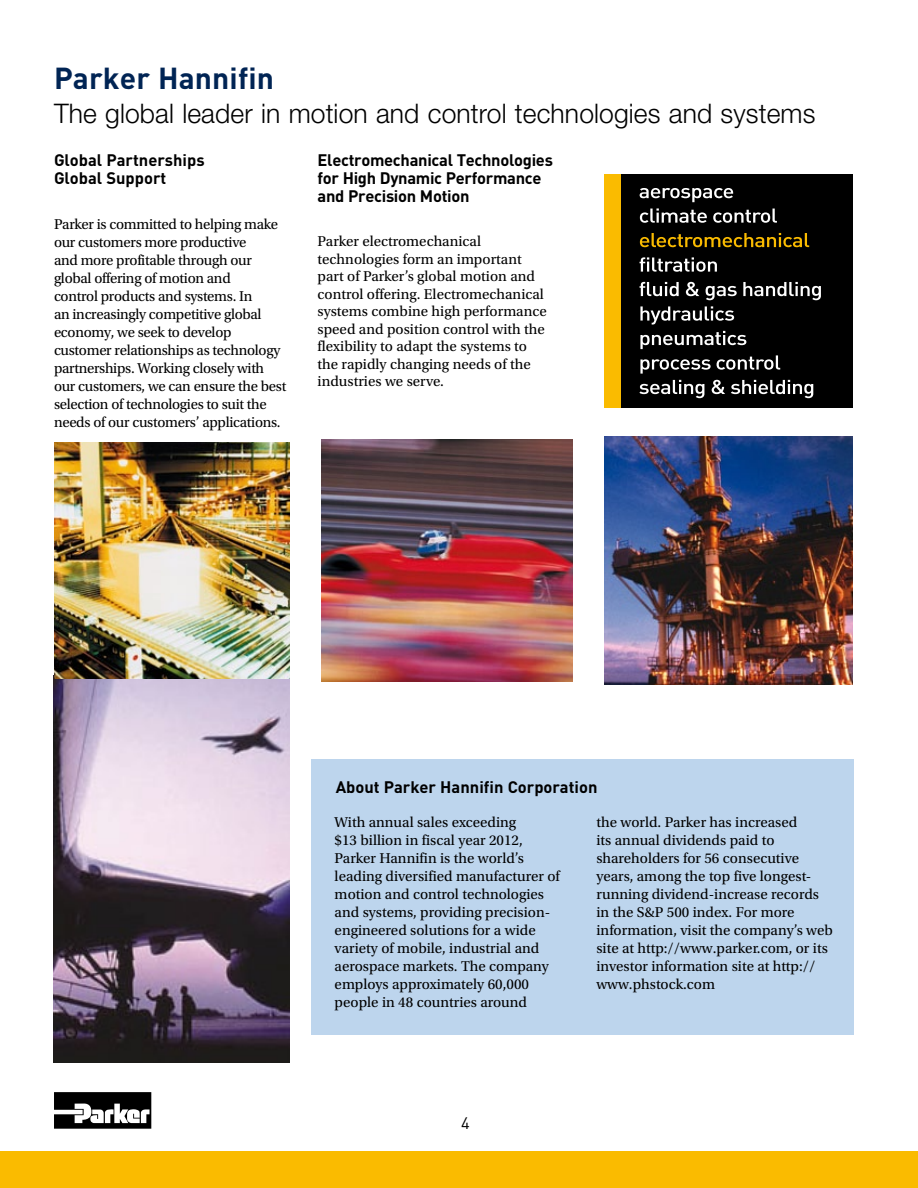
<style>
.page{position:relative;width:918px;height:1188px;background:#fff}
.page>*{position:absolute;margin:0;border:0;box-sizing:border-box;transform-origin:0 0}
.t1{font:700 30px "DINOT";letter-spacing:.005em;color:#002454}
.t2{font:300 27px "Helvetica Neue LT Std";letter-spacing:.005em;color:#000}
.t3{font:700 16.5px/18px "DINOT";letter-spacing:-.02em;color:#000}
.t4{font:700 16.5px/18px "DINOT";color:#000}
.t5{font:16.5px "DINOT";color:#000}
.t6{font:15px/18px "Utopia Std";color:#000}
.t7{font:15px/18px "Utopia Std";letter-spacing:-.02em;color:#000}
</style>
<div class="page">
<svg style="left:54px;top:1092px;width:97px;height:37px"></svg>
<img style="left:54px;top:678px;width:235px;height:384px">
<img style="left:54px;top:443px;width:235px;height:235px">
<img style="left:604px;top:437px;width:248px;height:247px">
<img style="left:322px;top:439px;width:251px;height:242px">
<div style="left:311px;top:759px;width:543px;height:276px;background:#bdd5ed"></div>
<div style="left:604px;top:174px;width:248px;height:234px;background:#000"></div>
<div style="left:604px;top:174px;width:17px;height:234px;background:#fabb00"></div>
<svg style="left:640px;top:188px;width:93px;height:14px"></svg>
<svg style="left:640px;top:208px;width:67px;height:15px"></svg>
<svg style="left:713px;top:209px;width:64px;height:14px"></svg>
<svg style="left:640px;top:233px;width:169px;height:14px"></svg>
<svg style="left:640px;top:257px;width:77px;height:15px"></svg>
<svg style="left:640px;top:282px;width:39px;height:14px"></svg>
<svg style="left:686px;top:282px;width:13px;height:14px"></svg>
<svg style="left:706px;top:286px;width:31px;height:14px"></svg>
<svg style="left:743px;top:282px;width:78px;height:18px"></svg>
<svg style="left:640px;top:306px;width:94px;height:19px"></svg>
<svg style="left:640px;top:331px;width:106px;height:18px"></svg>
<svg style="left:640px;top:359px;width:71px;height:15px"></svg>
<svg style="left:717px;top:355px;width:63px;height:15px"></svg>
<svg style="left:639px;top:380px;width:65px;height:18px"></svg>
<svg style="left:712px;top:380px;width:13px;height:14px"></svg>
<svg style="left:731px;top:380px;width:82px;height:18px"></svg>
<div style="left:0;top:1151px;width:918px;height:37px;background:#fabb00"></div>
<h1 class="t1" style="left:54px;top:58px;width:222px">Parker Hannifin</h1>
<h2 class="t2" style="left:54px;top:97px;width:763px">The global leader in motion and control technologies and systems</h2>
<p class="t4" style="left:54px;top:151px;width:152px">Global Partnerships<br>Global Support</p>
<p class="t7" style="left:54px;top:215px;width:234px">Parker is committed to helping make our customers more productive<br>and more profitable through our global offering of motion and<br>control products and systems. In<br>an increasingly competitive global economy, we seek to develop customer relationships as technology partnerships. Working closely with our customers, we can ensure the best selection of technologies to suit the needs of our customers’ applications.</p>
<p class="t3" style="left:318px;top:151px;width:237px">Electromechanical Technologies for High Dynamic Performance and Precision Motion</p>
<p class="t6" style="left:318px;top:233px;width:231px;line-height:17.5px">Parker electromechanical technologies form an important part of Parker’s global motion and control offering. Electromechanical systems combine high performance speed and position control with the flexibility to adapt the systems to the rapidly changing needs of the industries we serve.</p>
<p class="t4" style="left:336px;top:778px;width:263px">About Parker Hannifin Corporation</p>
<p class="t6" style="left:335px;top:814px;width:227px">With annual sales exceeding<br>$13 billion in fiscal year 2012,<br>Parker Hannifin is the world’s leading diversified manufacturer of motion and control technologies and systems, providing precision&shy;engineered solutions for a wide variety of mobile, industrial and aerospace markets. The company employs approximately 60,000 people in 48 countries around</p>
<p class="t6" style="left:596px;top:814px;width:238px">the world. Parker has increased<br>its annual dividends paid to shareholders for 56 consecutive years, among the top five longest&shy;running dividend-increase records in the S&amp;P 500 index. For more information, visit the company’s web site at http://www.parker.com, or its investor information site at http:// www.phstock.com</p>
<p class="t5" style="left:461px;top:1112px;width:10px">4</p>
</div>
